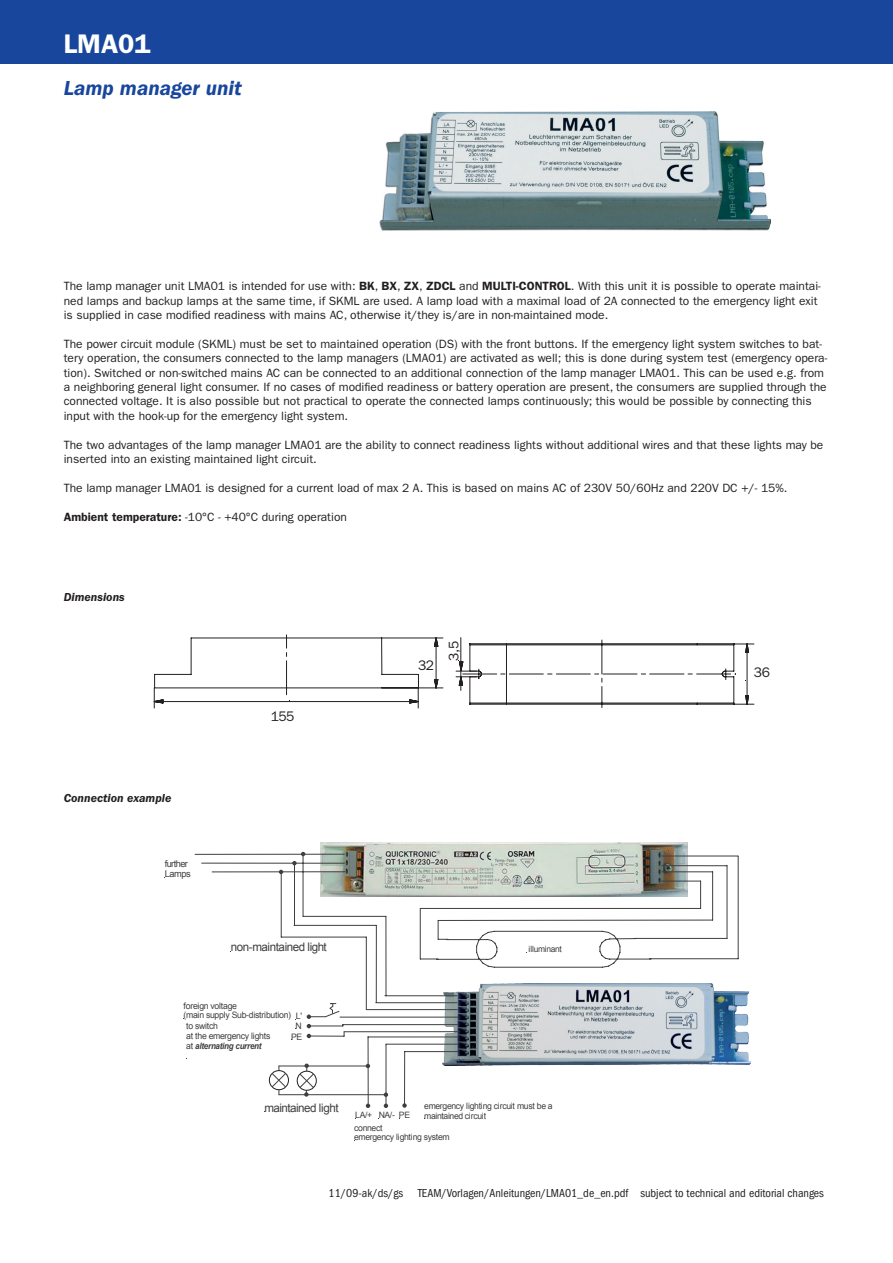
<style>
.page{position:relative;width:893px;height:1263px;background:#fff}
.page>*{position:absolute;margin:0;border:0;box-sizing:border-box;transform-origin:0 0}
.t1{font:600 27px "ITC Franklin Gothic Std";color:#fff}
.t2{font:italic 600 21px "ITC Franklin Gothic Std";color:#18469d}
.t3{font:13.95px "ITC Franklin Gothic Std";letter-spacing:-.04em;color:#231f20}
.t4{font:12px/14.4px "ITC Franklin Gothic Std";color:#231f20}
.t5{font:condensed 12px "ITC Franklin Gothic Std";color:#231f20}
.t6{font:italic 600 12px "ITC Franklin Gothic Std";color:#231f20}
.t7{font:11.7px "Arial";letter-spacing:-.04em;color:#3f3f40}
.t8{font:9.3px/10.2px "Arial";letter-spacing:-.06em;color:#3f3f40}
.t9{font:8.85px/9.8px "Arial";letter-spacing:-.04em;color:#3f3f40}
.t10{font:8.7px/9.6px "Arial";letter-spacing:-.035em;color:#3f3f40}
.t11{font:8.55px "Arial";letter-spacing:-.035em;color:#3f3f40}
.s1{font-weight:600}
.s2{font-weight:700;font-style:italic}
</style>
<div class="page">
<div style="left:0;top:0;width:893px;height:64px;background:#18469d"></div>
<svg style="left:153px;top:634px;width:602px;height:75px"></svg>
<div style="left:297px;top:1071px;width:20px;height:20px;border:1px solid #231f20;border-radius:50%"></div>
<img style="left:443px;top:983px;width:308px;height:82px">
<img style="left:320px;top:843px;width:368px;height:54px">
<svg style="left:420px;top:855px;width:319px;height:113px"></svg>
<hr style="left:340px;top:1017px;width:118px;height:1px;background:#3f3f40">
<hr style="left:344px;top:1031px;width:115px;height:1px;background:#3f3f40">
<hr style="left:343px;top:1024px;width:114px;height:1px;background:#3f3f40">
<hr style="left:405px;top:1051px;width:54px;height:1px;background:#3f3f40">
<hr style="left:404px;top:1051px;width:1px;height:55px;background:#3f3f40">
<hr style="left:386px;top:1044px;width:72px;height:1px;background:#3f3f40">
<hr style="left:386px;top:1044px;width:1px;height:62px;background:#3f3f40">
<hr style="left:368px;top:1037px;width:91px;height:1px;background:#3f3f40">
<hr style="left:368px;top:1037px;width:1px;height:68px;background:#3f3f40">
<hr style="left:385px;top:995px;width:72px;height:1px;background:#3f3f40">
<hr style="left:386px;top:916px;width:1px;height:80px;background:#3f3f40">
<hr style="left:303px;top:916px;width:83px;height:1px;background:#3f3f40">
<hr style="left:303px;top:854px;width:1px;height:62px;background:#3f3f40">
<hr style="left:195px;top:854px;width:149px;height:1px;background:#3f3f40">
<hr style="left:376px;top:1002px;width:81px;height:1px;background:#3f3f40">
<hr style="left:376px;top:925px;width:1px;height:77px;background:#3f3f40">
<hr style="left:294px;top:925px;width:82px;height:1px;background:#3f3f40">
<hr style="left:294px;top:863px;width:1px;height:62px;background:#3f3f40">
<hr style="left:202px;top:863px;width:142px;height:1px;background:#3f3f40">
<hr style="left:366px;top:1009px;width:91px;height:1px;background:#3f3f40">
<hr style="left:366px;top:937px;width:1px;height:72px;background:#3f3f40">
<hr style="left:281px;top:937px;width:85px;height:1px;background:#3f3f40">
<hr style="left:281px;top:872px;width:1px;height:65px;background:#3f3f40">
<hr style="left:212px;top:871px;width:133px;height:1px;background:#3f3f40">
<hr style="left:279px;top:1066px;width:89px;height:1px;background:#3f3f40">
<hr style="left:279px;top:1094px;width:107px;height:1px;background:#3f3f40">
<svg style="left:292px;top:852px;width:13px;height:13px"></svg>
<svg style="left:307px;top:1003px;width:38px;height:35px"></svg>
<svg style="left:366px;top:1103px;width:4px;height:5px"></svg>
<svg style="left:384px;top:1103px;width:4px;height:5px"></svg>
<svg style="left:402px;top:1103px;width:5px;height:5px"></svg>
<svg style="left:384px;top:1092px;width:4px;height:5px"></svg>
<svg style="left:299px;top:1063px;width:15px;height:34px"></svg>
<div style="left:269px;top:1070px;width:20px;height:20px;border:1px solid #231f20;border-radius:50%"></div>
<svg style="left:271px;top:1066px;width:15px;height:29px"></svg>
<img style="left:380px;top:112px;width:391px;height:118px">
<h1 class="t1" style="left:64px;top:27px;width:88px">LMA01</h1>
<h2 class="t2" style="left:64px;top:76px;width:179px">Lamp manager unit</h2>
<p class="t4" style="left:64px;top:279px;width:759px">The lamp manager unit LMA01 is intended for use with: <span class="s1">BK</span>, <span class="s1">BX</span>, <span class="s1">ZX</span>, <span class="s1">ZDCL</span> and <span class="s1">MULTI-CONTROL</span>. With this unit it is possible to operate maintai&shy;ned lamps and backup lamps at the same time, if SKML are used. A lamp load with a maximal load of 2A connected to the emergency light exit is supplied in case modified readiness with mains AC, otherwise it/they is/are in non-maintained mode.</p>
<p class="t4" style="left:64px;top:337px;width:765px">The power circuit module (SKML) must be set to maintained operation (DS) with the front buttons. If the emergency light system switches to bat&shy;tery operation, the consumers connected to the lamp managers (LMA01) are activated as well; this is done during system test (emergency opera&shy;tion). Switched or non-switched mains AC can be connected to an additional connection of the lamp manager LMA01. This can be used e.g. from a neighboring general light consumer. If no cases of modified readiness or battery operation are present, the consumers are supplied through the connected voltage. It is also possible but not practical to operate the connected lamps continuously; this would be possible by connecting this input with the hook-up for the emergency light system.</p>
<p class="t4" style="left:64px;top:437px;width:761px">The two advantages of the lamp manager LMA01 are the ability to connect readiness lights without additional wires and that these lights may be inserted into an existing maintained light circuit.</p>
<p class="t4" style="left:64px;top:481px;width:725px">The lamp manager LMA01 is designed for a current load of max 2 A. This is based on mains AC of 230V 50/60Hz and 220V DC +/- 15%.</p>
<p class="t4" style="left:64px;top:509px;width:285px"><span class="s1">Ambient temperature:</span> -10°C - +40°C during operation</p>
<p class="t6" style="left:64px;top:590px;width:63px">Dimensions</p>
<p class="t3" style="left:271px;top:708px;width:25px">155</p>
<p class="t3" style="left:418px;top:657px;width:17px">32</p>
<p class="t3" style="left:446px;top:661px;width:21px;rotate:-90deg">3,5</p>
<p class="t6" style="left:64px;top:791px;width:109px">Connection example</p>
<p class="t8" style="left:165px;top:859px;width:28px">further<br>Lamps</p>
<p class="t7" style="left:231px;top:939px;width:98px">non-maintained light</p>
<p class="t9" style="left:184px;top:1001px;width:109px">foreign voltage<br>(main supply Sub-distribution)</p>
<p class="t9" style="left:186px;top:1021px;width:86px">to switch<br>at the emergency lights at <span class="s2">alternating current</span></p>
<p class="t9" style="left:295px;top:1012px;width:8px;line-height:9.3px">L'<br>N</p>
<p class="t9" style="left:291px;top:1031px;width:13px">PE</p>
<p class="t11" style="left:528px;top:943px;width:35px">illuminant</p>
<p class="t7" style="left:264px;top:1100px;width:76px">maintained light</p>
<p class="t10" style="left:424px;top:1101px;width:130px">emergency lighting circuit must be a</p>
<p class="t10" style="left:355px;top:1110px;width:56px">LA/+ NA/- PE</p>
<p class="t10" style="left:424px;top:1111px;width:63px">maintained circuit</p>
<p class="t10" style="left:354px;top:1123px;width:97px">connect<br>emergency lighting system</p>
<p class="t3" style="left:754px;top:664px;width:18px">36</p>
<p class="t5" style="left:329px;top:1186px;width:497px">11/09-ak/ds/gs TEAM/Vorlagen/Anleitungen/LMA01_de_en.pdf subject to technical and editorial changes</p>
</div>
